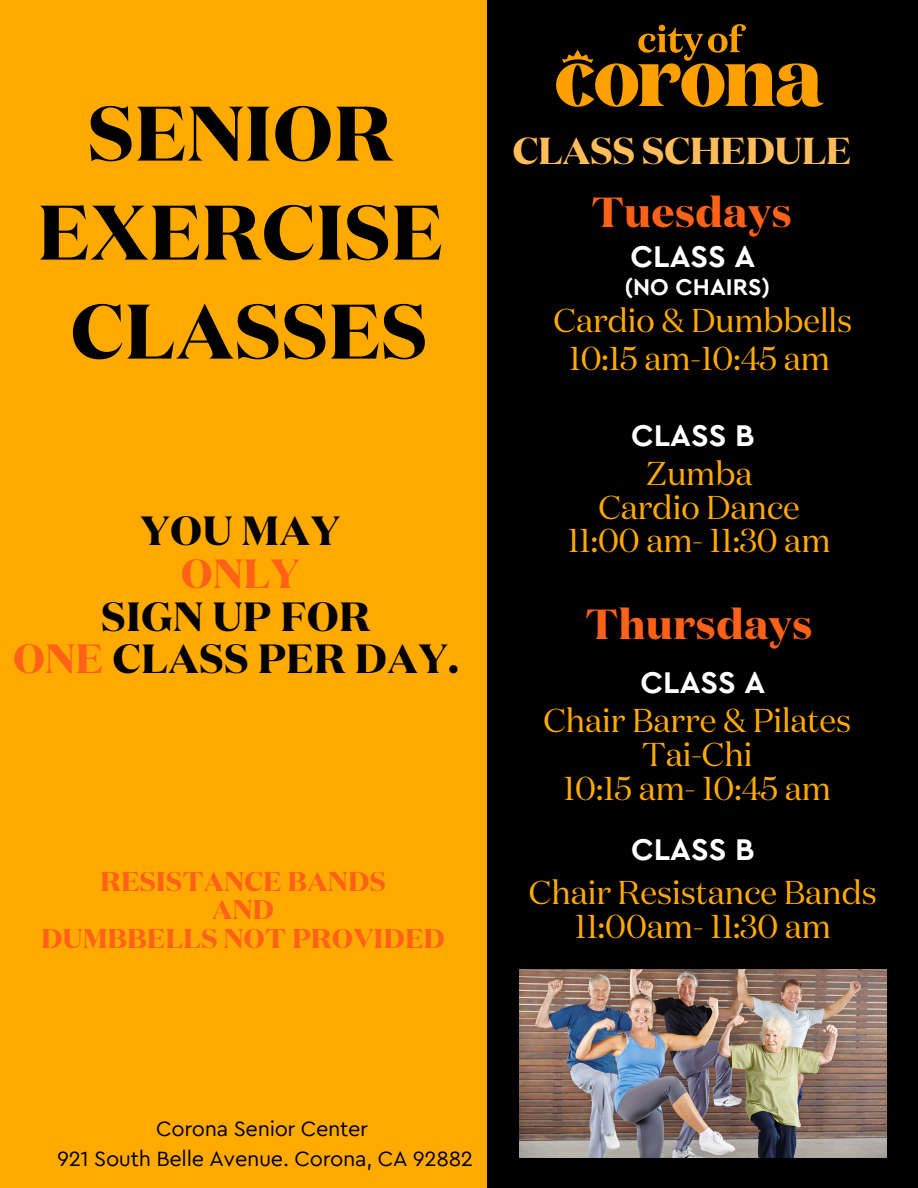
<style>
.page{position:relative;width:918px;height:1188px;background:#000}
.page>*{position:absolute;margin:0;border:0;box-sizing:border-box;transform-origin:0 0}
.t1{font:700 76.95px/99px "Domaine Display";letter-spacing:.02em;color:#000;text-align:center}
.t2{font:700 42px "Domaine Display";letter-spacing:.02em;color:#ff6119}
.t3{font:700 40.8px/42.8px "Domaine Display";letter-spacing:.02em;color:#000;text-align:center}
.t4{font:700 37.5px "Domaine Display";color:#ffbd59}
.t5{font:33px/33.8px "Domaine Display";color:#fa0;text-align:center}
.t6{font:700 31.5px "Cera Pro";color:#fff}
.t7{font:700 27px "Domaine Display";letter-spacing:.02em;color:#ff6119}
.t8{font:700 24px "Cera Pro";color:#fff}
.t9{font:21.75px "Cera Pro";letter-spacing:-.015em;color:#000}
.s1{color:#ff6119}
</style>
<div class="page">
<div style="left:0;top:0;width:486px;height:1188px;background:#fa0"></div>
<img style="left:520px;top:970px;width:366px;height:187px">
<img style="left:556px;top:24px;width:268px;height:83px">
<p class="t1" style="left:38px;top:82px;width:406px">SENIOR<br>EXERCISE<br>CLASSES</p>
<p class="t3" style="left:13px;top:509px;width:447px">YOU MAY<br><span class="s1">ONLY<br></span>SIGN UP FOR<br><span class="s1">ONE</span> CLASS PER DAY.</p>
<p class="t7" style="left:100px;top:863px;width:287px">RESISTANCE BANDS</p>
<p class="t7" style="left:212px;top:892px;width:63px">AND</p>
<p class="t7" style="left:41px;top:920px;width:405px">DUMBBELLS NOT PROVIDED</p>
<h4 class="t4" style="left:513px;top:125px;width:340px">CLASS SCHEDULE</h4>
<p class="t2" style="left:592px;top:184px;width:202px">Tuesdays</p>
<h6 class="t6" style="left:630px;top:234px;width:126px">CLASS A</h6>
<h5 class="t8" style="left:624px;top:270px;width:147px">(NO CHAIRS)</h5>
<h6 class="t5" style="left:554px;top:301px;width:300px;line-height:37.2px">Cardio &amp; Dumbbells<br>10:15 am-10:45 am</h6>
<h6 class="t6" style="left:631px;top:413px;width:125px">CLASS B</h6>
<h5 class="t5" style="left:568px;top:456px;width:264px">Zumba<br>Cardio Dance<br>11:00 am- 11:30 am</h5>
<p class="t2" style="left:586px;top:596px;width:228px">Thursdays</p>
<h5 class="t6" style="left:641px;top:660px;width:126px">CLASS A</h5>
<h6 class="t5" style="left:543px;top:703px;width:309px">Chair Barre &amp; Pilates<br>Tai-Chi<br>10:15 am- 10:45 am</h6>
<p class="t6" style="left:631px;top:827px;width:125px">CLASS B</p>
<p class="t5" style="left:529px;top:875px;width:350px">Chair Resistance Bands<br>11:00am- 11:30 am</p>
<p class="t9" style="left:156px;top:1113px;width:213px">Corona Senior Center</p>
<p class="t9" style="left:57px;top:1143px;width:418px">921 South Belle Avenue. Corona, CA 92882</p>
</div>
